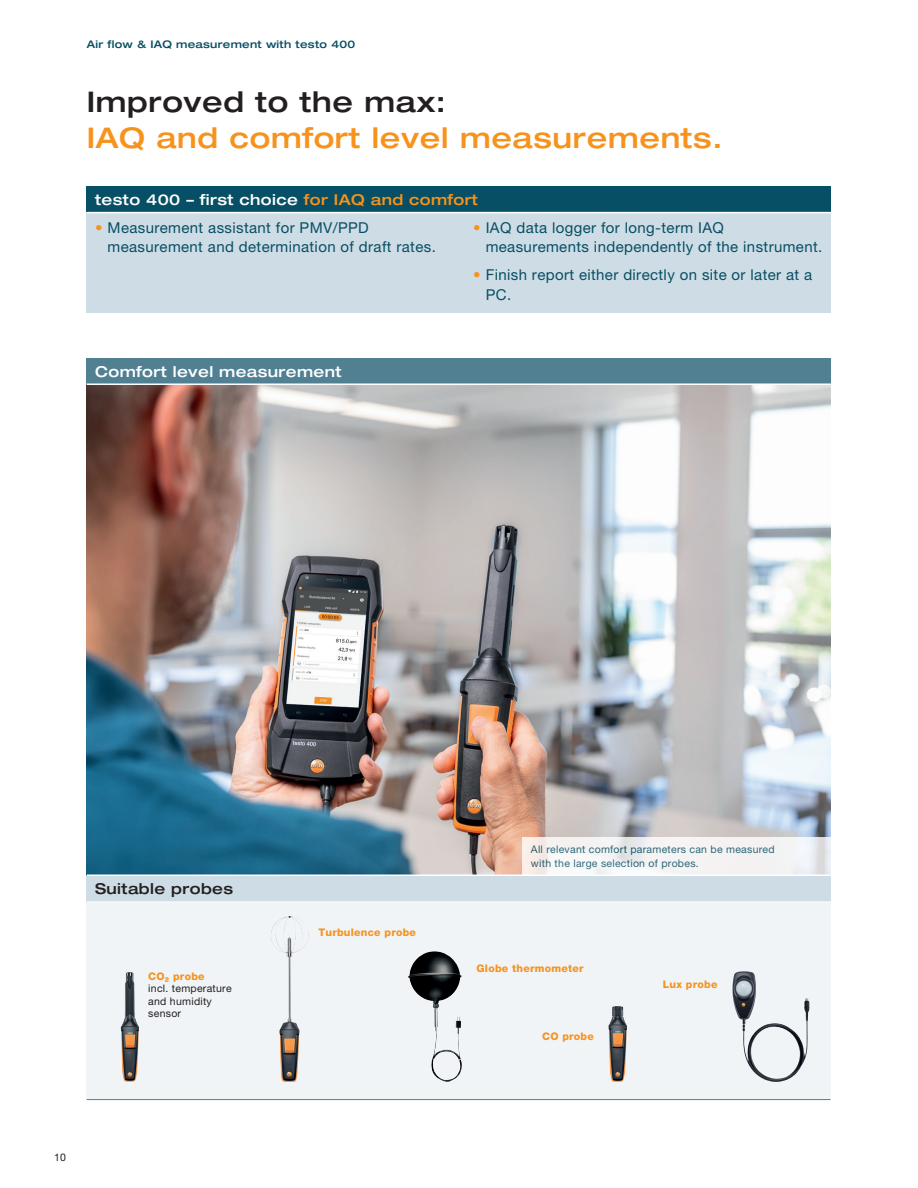
<style>
.page{position:relative;width:918px;height:1188px;background:#fff}
.page>*{position:absolute;margin:0;border:0;box-sizing:border-box;transform-origin:0 0}
.Headline{font:500 expanded 28.5px/36px "Helvetica Neue LTW1 G";letter-spacing:.025em;color:#f7931d}
.Copy_8_5_pt{font:15px/19.5px "Helvetica Neue LTW1 G";letter-spacing:.025em;color:#074f64}
.Copy_8_5_pt-2{font:500 expanded 15px "Helvetica Neue LTW1 G";letter-spacing:.025em;color:#fff}
.Copy_8_5_pt-3{font:500 expanded 15px "Helvetica Neue LTW1 G";letter-spacing:.025em;color:#231f20}
.t1{font:10.5px/13.5px "Helvetica Neue LTW1 G";letter-spacing:.025em;color:#074f64}
.DS_Table_left{font:800 10.5px "Helvetica Neue LTW1 G";letter-spacing:.025em;color:#f7931d}
.DS_Table_left-2{font:10.5px/12.6px "Helvetica Neue LTW1 G";letter-spacing:.025em;color:#231f20}
.Geraetename_im_Kopfb{font:500 expanded 10.5px "Helvetica Neue LTW1 G";letter-spacing:.025em;color:#074f64}
.s1{color:#231f20}
.s2{color:#f7931d}
.s3{font-weight:800;color:#f7931d}
</style>
<div class="page">
<img style="left:87px;top:385px;width:743px;height:490px">
<div style="left:87px;top:899px;width:744px;height:200px;background:#f0f4f7"></div>
<hr style="left:87px;top:1099px;width:744px;height:1px;background:#518093">
<div style="left:87px;top:876px;width:744px;height:26px;background:#cedce5"></div>
<hr style="left:87px;top:902px;width:744px;height:1px;background:#fff">
<img style="left:121px;top:972px;width:18px;height:110px">
<img style="left:608px;top:1006px;width:19px;height:76px">
<img style="left:271px;top:916px;width:37px;height:166px">
<img style="left:408px;top:951px;width:54px;height:131px">
<img style="left:732px;top:971px;width:78px;height:111px">
<div style="left:87px;top:358px;width:744px;height:26px;background:#518093"></div>
<hr style="left:87px;top:383px;width:744px;height:2px;background:#fff">
<div style="left:87px;top:212px;width:744px;height:101px;background:#cedce5"></div>
<div style="left:87px;top:186px;width:744px;height:26px;background:#074f64"></div>
<hr style="left:87px;top:212px;width:744px;height:1px;background:#fff">
<svg style="left:522px;top:837px;width:309px;height:38px;fill:#f4f3f3"></svg>
<p class="Geraetename_im_Kopfb" style="left:87px;top:38px;width:270px">Air flow &amp; IAQ measurement with testo 400</p>
<p class="Headline" style="left:87px;top:83px;width:637px"><span class="s1">Improved to the max:<br></span>IAQ and comfort level measurements.</p>
<p class="Copy_8_5_pt-2" style="left:95px;top:190px;width:384px">testo 400 – first choice <span class="s2">for IAQ and comfort</span></p>
<p class="Copy_8_5_pt" style="left:108px;top:217px;width:330px;text-indent:-12px"><span class="s2">•</span> Measurement assistant for PMV/PPD measurement and determination of draft rates.</p>
<p class="Copy_8_5_pt" style="left:486px;top:217px;width:338px;text-indent:-12px"><span class="s2">•</span> IAQ data logger for long-term IAQ measurements independently of the instrument.</p>
<p class="Copy_8_5_pt" style="left:486px;top:265px;width:328px;text-indent:-12px"><span class="s2">•</span> Finish report either directly on site or later at a<br>PC.</p>
<p class="Copy_8_5_pt-2" style="left:95px;top:362px;width:248px">Comfort level measurement</p>
<p class="Copy_8_5_pt-3" style="left:95px;top:880px;width:139px">Suitable probes</p>
<p class="DS_Table_left-2" style="left:148px;top:970px;width:85px"><span class="s3">CO₂ probe<br></span>incl. temperature and humidity sensor</p>
<p class="DS_Table_left-2" style="left:54px;top:1151px;width:13px">10</p>
<p class="DS_Table_left" style="left:318px;top:926px;width:99px">Turbulence probe</p>
<p class="t1" style="left:531px;top:843px;width:245px">All relevant comfort parameters can be measured with the large selection of probes.</p>
<p class="DS_Table_left" style="left:477px;top:962px;width:109px">Globe thermometer</p>
<p class="DS_Table_left" style="left:542px;top:1030px;width:53px">CO probe</p>
<p class="DS_Table_left" style="left:663px;top:979px;width:56px">Lux probe</p>
</div>
